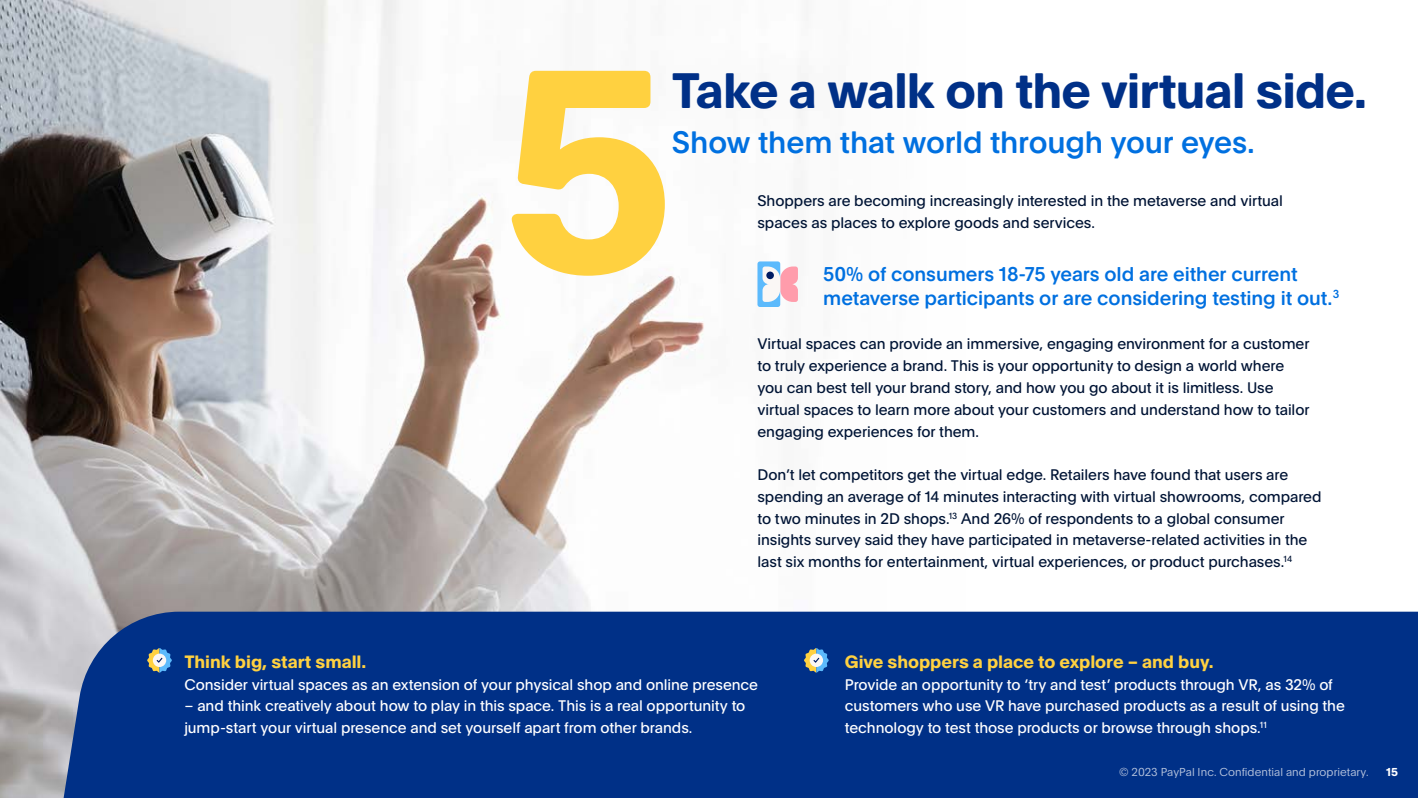
<style>
.page{position:relative;width:1418px;height:798px;background:#fff}
.page>*{position:absolute;margin:0;border:0;box-sizing:border-box;transform-origin:0 0}
.t1{font:700 281.25px "Pay Pal Open";color:#ffd140}
.t2{font:700 48.62px "Pay Pal Open";letter-spacing:-.02em;color:#003087}
.t3{font:500 30.25px "Pay Pal Open";letter-spacing:-.01em;color:#0070e0}
.t4{font:500 19.5px/23.4px "Pay Pal Open";letter-spacing:-.005em;color:#0070e0}
.t5{font:700 17.5px "Pay Pal Open";color:#ffd140}
.t6{font:15px/21.8px "Pay Pal Open";letter-spacing:-.005em;color:#001435}
.t7{font:15px/21.8px "Pay Pal Open";letter-spacing:-.005em;color:#fff}
.t8{font:300 11.25px "Pay Pal Open";letter-spacing:.005em;color:#fff}
.t9{font:700 11.25px "Pay Pal Open";color:#fff}
</style>
<div class="page">
<img style="left:0;top:0;width:804px;height:797px">
<div style="left:62px;top:611px;width:1356px;height:186px;background:#003087"></div>
<div style="left:757px;top:261px;width:23px;height:46px;background:#5cbafc;border-radius:3px"></div>
<svg style="left:762px;top:266px;width:36px;height:36px"></svg>
<div style="left:766px;top:271px;width:8px;height:8px;background:#001c63;border-radius:50%"></div>
<svg style="left:147px;top:647px;width:25px;height:25px"></svg>
<svg style="left:804px;top:647px;width:24px;height:25px"></svg>
<h1 class="t1" style="left:502px;top:-31px;width:173px">5</h1>
<h2 class="t2" style="left:672px;top:56px;width:697px">Take a walk on the virtual side.</h2>
<h3 class="t3" style="left:672px;top:120px;width:584px">Show them that world through your eyes.</h3>
<p class="t6" style="left:757px;top:189px;width:527px">Shoppers are becoming increasingly interested in the metaverse and virtual spaces as places to explore goods and services.</p>
<p class="t4" style="left:823px;top:261px;width:517px">50% of consumers 18-75 years old are either current metaverse participants or are considering testing it out.<sup>3</sup></p>
<p class="t6" style="left:757px;top:332px;width:553px">Virtual spaces can provide an immersive, engaging environment for a customer to truly experience a brand. This is your opportunity to design a world where you can best tell your brand story, and how you go about it is limitless. Use virtual spaces to learn more about your customers and understand how to tailor engaging experiences for them.</p>
<p class="t6" style="left:757px;top:463px;width:565px">Don’t let competitors get the virtual edge. Retailers have found that users are spending an average of 14 minutes interacting with virtual showrooms, compared to two minutes in 2D shops.<sup>13</sup> And 26% of respondents to a global consumer insights survey said they have participated in metaverse-related activities in the last six months for entertainment, virtual experiences, or product purchases.<sup>14</sup></p>
<p class="t5" style="left:184px;top:648px;width:184px">Think big, start small.</p>
<p class="t7" style="left:184px;top:672px;width:575px">Consider virtual spaces as an extension of your physical shop and online presence</p>
<p class="t7" style="left:184px;top:694px;width:562px">– and think creatively about how to play in this space. This is a real opportunity to jump-start your virtual presence and set yourself apart from other brands.</p>
<p class="t5" style="left:845px;top:648px;width:370px">Give shoppers a place to explore – and buy.</p>
<p class="t7" style="left:845px;top:672px;width:501px">Provide an opportunity to ‘try and test’ products through VR, as 32% of customers who use VR have purchased products as a result of using the technology to test those products or browse through shops.<sup>11</sup></p>
<p class="t8" style="left:1119px;top:764px;width:251px">© 2023 PayPal Inc. Confidential and proprietary.</p>
<p class="t9" style="left:1386px;top:763px;width:13px">15</p>
</div>
